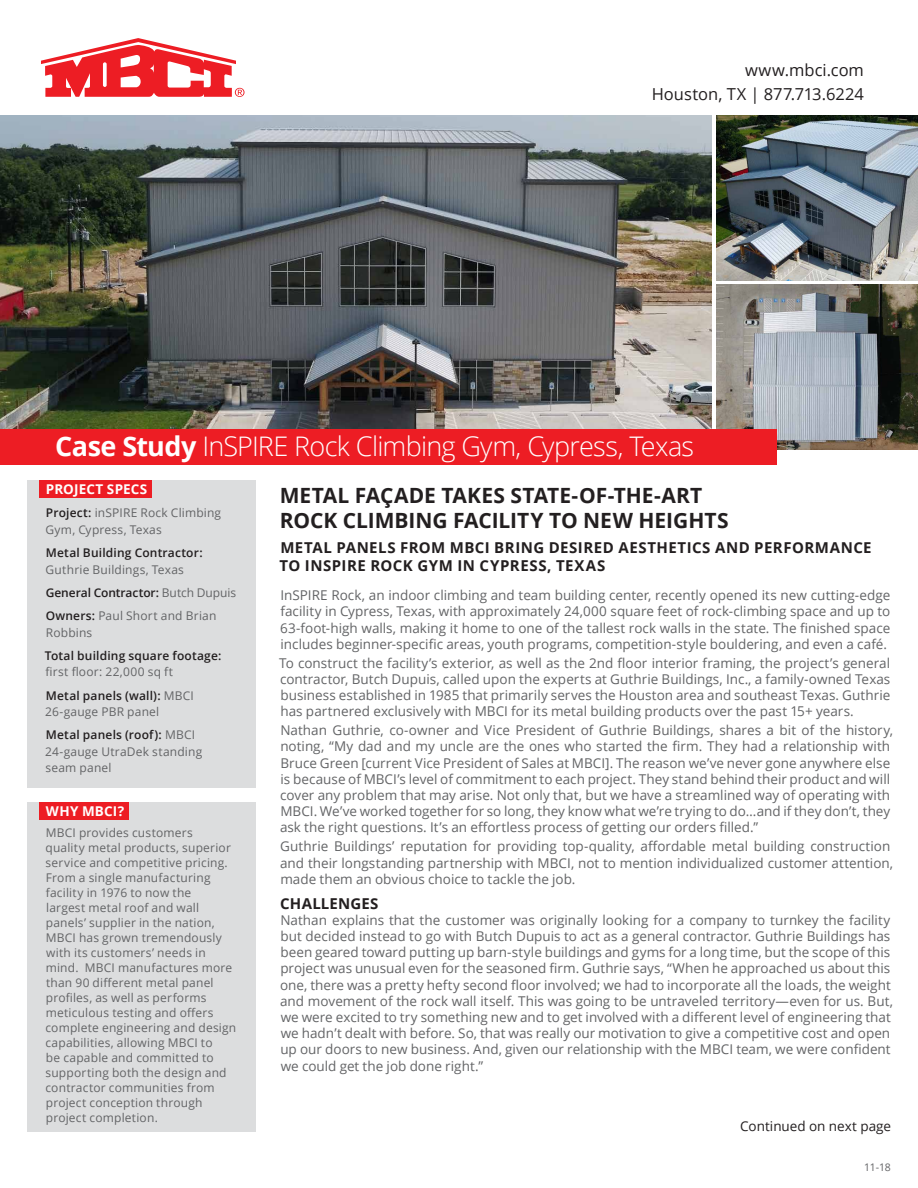
<style>
.page{position:relative;width:918px;height:1188px;background:#fff}
.page>*{position:absolute;margin:0;border:0;box-sizing:border-box;transform-origin:0 0}
.t1{font:300 27px "Open Sans";letter-spacing:-.03em;color:#fff}
.t2{font:700 21px/25.2px "Open Sans";letter-spacing:-.005em;color:#231f20}
.t3{font:16.5px/24.8px "Open Sans";color:#231f20;text-align:right}
.t4{font:700 15px/18px "Open Sans";letter-spacing:.03em;color:#231f20}
.t5{font:700 15px "Open Sans";letter-spacing:.01em;color:#231f20}
.t6{font:13.5px/16.2px "Open Sans";color:#636466}
.t7{font:700 13.5px "Open Sans";letter-spacing:.01em;color:#fff}
.t8{font:13.5px "Open Sans";color:#231f20}
.t9{font:12px/15px "Open Sans";letter-spacing:.015em;color:#636466}
.t10{font:600 12px "Open Sans";letter-spacing:.015em;color:#231f20}
.t11{font:12px/23.2px "Open Sans";letter-spacing:.035em;color:#636466}
.t12{font:10.5px "Open Sans";color:#636466}
.s1{font-weight:700}
.s2{font-weight:600;color:#231f20}
</style>
<div class="page">
<div style="left:27px;top:481px;width:229px;height:307px;background:#dcddde"></div>
<div style="left:27px;top:802px;width:229px;height:330px;background:#dcddde"></div>
<div style="left:40px;top:802px;width:89px;height:18px;background:#ed1d24"></div>
<div style="left:40px;top:481px;width:112px;height:17px;background:#ed1d24"></div>
<img style="left:0;top:116px;width:712px;height:314px">
<img style="left:716px;top:285px;width:202px;height:165px">
<img style="left:716px;top:116px;width:202px;height:164px">
<div style="left:0;top:430px;width:777px;height:35px;background:#ed1d24"></div>
<svg style="left:41px;top:38px;width:204px;height:59px"></svg>
<p class="t3" style="left:652px;top:57px;width:214px">www.mbci.com<br>Houston, TX | 877.713.6224</p>
<h1 class="t1" style="left:55px;top:428px;width:640px"><span class="s1">Case Study</span> InSPIRE Rock Climbing Gym, Cypress, Texas</h1>
<p class="t7" style="left:46px;top:480px;width:103px">PROJECT SPECS</p>
<p class="t9" style="left:46px;top:505px;width:177px;line-height:16.5px"><span class="s2">Project:</span> inSPIRE Rock Climbing<br>Gym, Cypress, Texas</p>
<p class="t10" style="left:46px;top:545px;width:158px">Metal Building Contractor:</p>
<p class="t9" style="left:46px;top:557px;width:192px;line-height:23.2px">Guthrie Buildings, Texas<br><span class="s2">General Contractor:</span> Butch Dupuis<br><span class="s2">Owners:</span> Paul Short and Brian</p>
<p class="t9" style="left:46px;top:625px;width:48px">Robbins</p>
<p class="t10" style="left:45px;top:647px;width:178px">Total building square footage:</p>
<p class="t11" style="left:46px;top:660px;width:150px">first floor: 22,000 sq ft<br><span class="s2">Metal panels (wall):</span> MBCI</p>
<p class="t9" style="left:45px;top:700px;width:152px;line-height:23.2px">26-gauge PBR panel<br><span class="s2">Metal panels (roof):</span> MBCI</p>
<p class="t9" style="left:45px;top:743px;width:159px;line-height:16.5px">24-gauge UtraDek standing seam panel</p>
<p class="t7" style="left:46px;top:801px;width:80px">WHY MBCI?</p>
<p class="t9" style="left:46px;top:825px;width:192px">MBCI provides customers<br>quality metal products, superior service and competitive pricing.<br>From a single manufacturing facility in 1976 to now the<br>largest metal roof and wall panels’ supplier in the nation,<br>MBCI has grown tremendously with its customers’ needs in mind. MBCI manufactures more than 90 different metal panel profiles, as well as performs meticulous testing and offers complete engineering and design capabilities, allowing MBCI to<br>be capable and committed to supporting both the design and contractor communities from project conception through project completion.</p>
<h2 class="t2" style="left:280px;top:482px;width:450px">METAL FAÇADE TAKES STATE-OF-THE-ART<br>ROCK CLIMBING FACILITY TO NEW HEIGHTS</h2>
<p class="t4" style="left:279px;top:538px;width:594px">METAL PANELS FROM MBCI BRING DESIRED AESTHETICS AND PERFORMANCE<br>TO INSPIRE ROCK GYM IN CYPRESS, TEXAS</p>
<p class="t6" style="left:280px;top:587px;width:612px;text-align:justify">InSPIRE Rock, an indoor climbing and team building center, recently opened its new cutting-edge facility in Cypress, Texas, with approximately 24,000 square feet of rock-climbing space and up to 63-foot-high walls, making it home to one of the tallest rock walls in the state. The finished space includes beginner-specific areas, youth programs, competition-style bouldering, and even a café.</p>
<p class="t6" style="left:279px;top:654px;width:613px;text-align:justify">To construct the facility’s exterior, as well as the 2nd floor interior framing, the project’s general contractor, Butch Dupuis, called upon the experts at Guthrie Buildings, Inc., a family-owned Texas business established in 1985 that primarily serves the Houston area and southeast Texas. Guthrie has partnered exclusively with MBCI for its metal building products over the past 15+ years.</p>
<p class="t6" style="left:280px;top:722px;width:615px">Nathan Guthrie, co-owner and Vice President of Guthrie Buildings, shares a bit of the history, noting, “My dad and my uncle are the ones who started the firm. They had a relationship with Bruce Green [current Vice President of Sales at MBCI]. The reason we’ve never gone anywhere else is because of MBCI’s level of commitment to each project. They stand behind their product and will cover any problem that may arise. Not only that, but we have a streamlined way of operating with MBCI. We’ve worked together for so long, they know what we’re trying to do…and if they don’t, they ask the right questions. It’s an effortless process of getting our orders filled.”</p>
<p class="t6" style="left:280px;top:838px;width:615px">Guthrie Buildings’ reputation for providing top-quality, affordable metal building construction and their longstanding partnership with MBCI, not to mention individualized customer attention, made them an obvious choice to tackle the job.</p>
<p class="t5" style="left:280px;top:893px;width:100px">CHALLENGES</p>
<p class="t6" style="left:280px;top:911px;width:615px">Nathan explains that the customer was originally looking for a company to turnkey the facility but decided instead to go with Butch Dupuis to act as a general contractor. Guthrie Buildings has been geared toward putting up barn-style buildings and gyms for a long time, but the scope of this project was unusual even for the seasoned firm. Guthrie says, “When he approached us about this one, there was a pretty hefty second floor involved; we had to incorporate all the loads, the weight and movement of the rock wall itself. This was going to be untraveled territory—even for us. But, we were excited to try something new and to get involved with a different level of engineering that we hadn’t dealt with before. So, that was really our motivation to give a competitive cost and open up our doors to new business. And, given our relationship with the MBCI team, we were confident we could get the job done right.”</p>
<p class="t8" style="left:740px;top:1117px;width:152px">Continued on next page</p>
<p class="t12" style="left:864px;top:1160px;width:28px">11-18</p>
</div>
